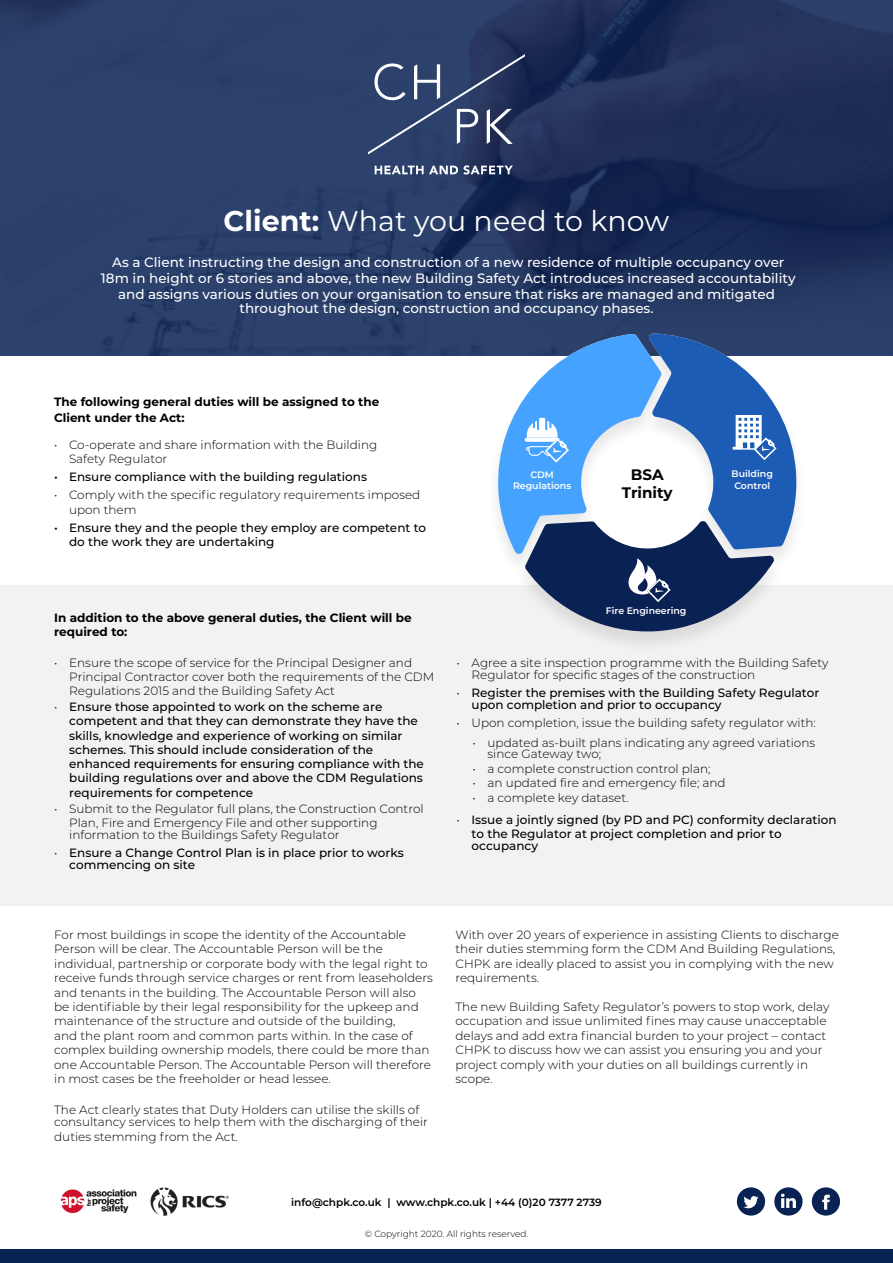
<style>
.page{position:relative;width:893px;height:1263px;background:#fff}
.page>*{position:absolute;margin:0;border:0;box-sizing:border-box;transform-origin:0 0}
.t1{font:28.5px "Montserrat";color:#fff}
.t2{font:700 15.15px/18.3px "Montserrat";color:#020203;text-align:center}
.t3{font:500 13.5px/15.9px "Montserrat";color:#fff;text-align:center}
.t4{font:300 12px/14.4px "Montserrat";color:#000}
.t5{font:500 12px/14.2px "Montserrat";color:#000}
.t6{font:700 12px/16.4px "Montserrat";color:#000}
.t7{font:600 10.5px "Montserrat";letter-spacing:-.005em;color:#000}
.t8{font:600 9.45px/11.2px "Montserrat";color:#fff;text-align:center}
.t9{font:300 9px "Montserrat";color:#000}
.s1{font-weight:700}
.s2{font-weight:300}
</style>
<div class="page">
<div style="left:0;top:1249px;width:893px;height:14px;background:#092254"></div>
<div style="left:0;top:585px;width:893px;height:320px;background:#f2f2f2"></div>
<svg style="left:0;top:0;width:893px;height:355px;background:#243861"></svg>
<svg style="left:368px;top:54px;width:157px;height:101px;background:#3b4c72"></svg>
<svg style="left:375px;top:165px;width:138px;height:10px"></svg>
<img style="left:151px;top:1188px;width:78px;height:27px">
<img style="left:60px;top:1189px;width:77px;height:25px">
<div style="left:812px;top:1187px;width:28px;height:28px;background:#092254;border-radius:50%"></div>
<svg style="left:822px;top:1195px;width:8px;height:15px"></svg>
<div style="left:774px;top:1187px;width:29px;height:28px;background:#092254;border-radius:50%"></div>
<svg style="left:781px;top:1193px;width:15px;height:15px"></svg>
<div style="left:737px;top:1187px;width:28px;height:28px;background:#092254;border-radius:50%"></div>
<svg style="left:744px;top:1196px;width:14px;height:12px"></svg>
<div style="left:486px;top:332px;width:322px;height:322px;background:#000;opacity:.1"></div>
<svg style="left:493px;top:333px;width:305px;height:301px"></svg>
<h1 class="t1" style="left:224px;top:201px;width:447px"><span class="s1">Client:</span> What you need to know</h1>
<p class="t3" style="left:101px;top:254px;width:696px">As a Client instructing the design and construction of a new residence of multiple occupancy over<br>18m in height or 6 stories and above, the new Building Safety Act introduces increased accountability and assigns various duties on your organisation to ensure that risks are managed and mitigated</p>
<p class="t3" style="left:239px;top:299px;width:415px">throughout the design, construction and occupancy phases.</p>
<p class="t6" style="left:54px;top:393px;width:327px">The following general duties will be assigned to the<br>Client under the Act:</p>
<p class="t4" style="left:69px;top:437px;width:310px;text-indent:-15px">• Co-operate and share information with the Building<br>Safety Regulator</p>
<p class="t5" style="left:54px;top:470px;width:315px">• Ensure compliance with the building regulations</p>
<p class="t4" style="left:69px;top:488px;width:353px;text-indent:-15px">• Comply with the specific regulatory requirements imposed upon them</p>
<p class="t5" style="left:69px;top:520px;width:359px;text-indent:-15px">• Ensure they and the people they employ are competent to do the work they are undertaking</p>
<p class="t6" style="left:54px;top:609px;width:359px;line-height:14.4px">In addition to the above general duties, the Client will be required to:</p>
<p class="t4" style="left:69px;top:655px;width:367px;text-indent:-15px">• Ensure the scope of service for the Principal Designer and<br>Principal Contractor cover both the requirements of the CDM<br>Regulations 2015 and the Building Safety Act</p>
<p class="t5" style="left:69px;top:699px;width:356px;text-indent:-15px"><span class="s2">•</span> Ensure those appointed to work on the scheme are competent and that they can demonstrate they have the skills, knowledge and experience of working on similar schemes. This should include consideration of the enhanced requirements for ensuring compliance with the building regulations over and above the CDM Regulations requirements for competence</p>
<p class="t4" style="left:69px;top:801px;width:356px;text-indent:-15px">• Submit to the Regulator full plans, the Construction Control<br>Plan, Fire and Emergency File and other supporting</p>
<p class="t4" style="left:69px;top:827px;width:272px">information to the Buildings Safety Regulator</p>
<p class="t5" style="left:69px;top:846px;width:336px;line-height:11.7px;text-indent:-15px"><span class="s2">•</span> Ensure a Change Control Plan is in place prior to works commencing on site</p>
<p class="t2" style="left:622px;top:465px;width:52px">BSA<br>Trinity</p>
<p class="t8" style="left:513px;top:468px;width:60px">CDM<br>Regulations</p>
<p class="t8" style="left:732px;top:468px;width:43px;text-align:left">Building<br>Control</p>
<p class="t8" style="left:606px;top:604px;width:82px">Fire Engineering</p>
<p class="t4" style="left:472px;top:656px;width:359px;line-height:11.7px;text-indent:-15px">• Agree a site inspection programme with the Building Safety<br>Regulator for specific stages of the construction</p>
<p class="t5" style="left:472px;top:686px;width:349px;line-height:11.7px;text-indent:-15px"><span class="s2">•</span> Register the premises with the Building Safety Regulator upon completion and prior to occupancy</p>
<p class="t4" style="left:457px;top:715px;width:361px">• Upon completion, issue the building safety regulator with:</p>
<p class="t4" style="left:488px;top:736px;width:329px;line-height:11.7px;text-indent:-15px">• updated as-built plans indicating any agreed variations since Gateway two;</p>
<p class="t4" style="left:473px;top:761px;width:240px">• a complete construction control plan;</p>
<p class="t4" style="left:473px;top:775px;width:255px">• an updated fire and emergency file; and</p>
<p class="t4" style="left:473px;top:790px;width:157px">• a complete key dataset.</p>
<p class="t5" style="left:472px;top:812px;width:367px;text-indent:-15px"><span class="s2">•</span> Issue a jointly signed (by PD and PC) conformity declaration to the Regulator at project completion and prior to</p>
<p class="t5" style="left:472px;top:838px;width:68px">occupancy</p>
<p class="t4" style="left:54px;top:927px;width:380px">For most buildings in scope the identity of the Accountable Person will be clear. The Accountable Person will be the individual, partnership or corporate body with the legal right to receive funds through service charges or rent from leaseholders and tenants in the building. The Accountable Person will also be identifiable by their legal responsibility for the upkeep and maintenance of the structure and outside of the building,<br>and the plant room and common parts within. In the case of complex building ownership models, there could be more than one Accountable Person. The Accountable Person will therefore in most cases be the freeholder or head lessee.</p>
<p class="t4" style="left:54px;top:1103px;width:375px;line-height:12.3px">The Act clearly states that Duty Holders can utilise the skills of consultancy services to help them with the discharging of their</p>
<p class="t4" style="left:54px;top:1129px;width:185px">duties stemming from the Act.</p>
<p class="t4" style="left:455px;top:927px;width:385px">With over 20 years of experience in assisting Clients to discharge their duties stemming form the CDM And Building Regulations, CHPK are ideally placed to assist you in complying with the new requirements.</p>
<p class="t4" style="left:455px;top:999px;width:375px">The new Building Safety Regulator’s powers to stop work, delay occupation and issue unlimited fines may cause unacceptable delays and add extra financial burden to your project – contact CHPK to discuss how we can assist you ensuring you and your project comply with your duties on all buildings currently in scope.</p>
<p class="t7" style="left:291px;top:1195px;width:312px">info@chpk.co.uk | www.chpk.co.uk | +44 (0)20 7377 2739</p>
<p class="t9" style="left:365px;top:1228px;width:165px">© Copyright 2020. All rights reserved.</p>
</div>
